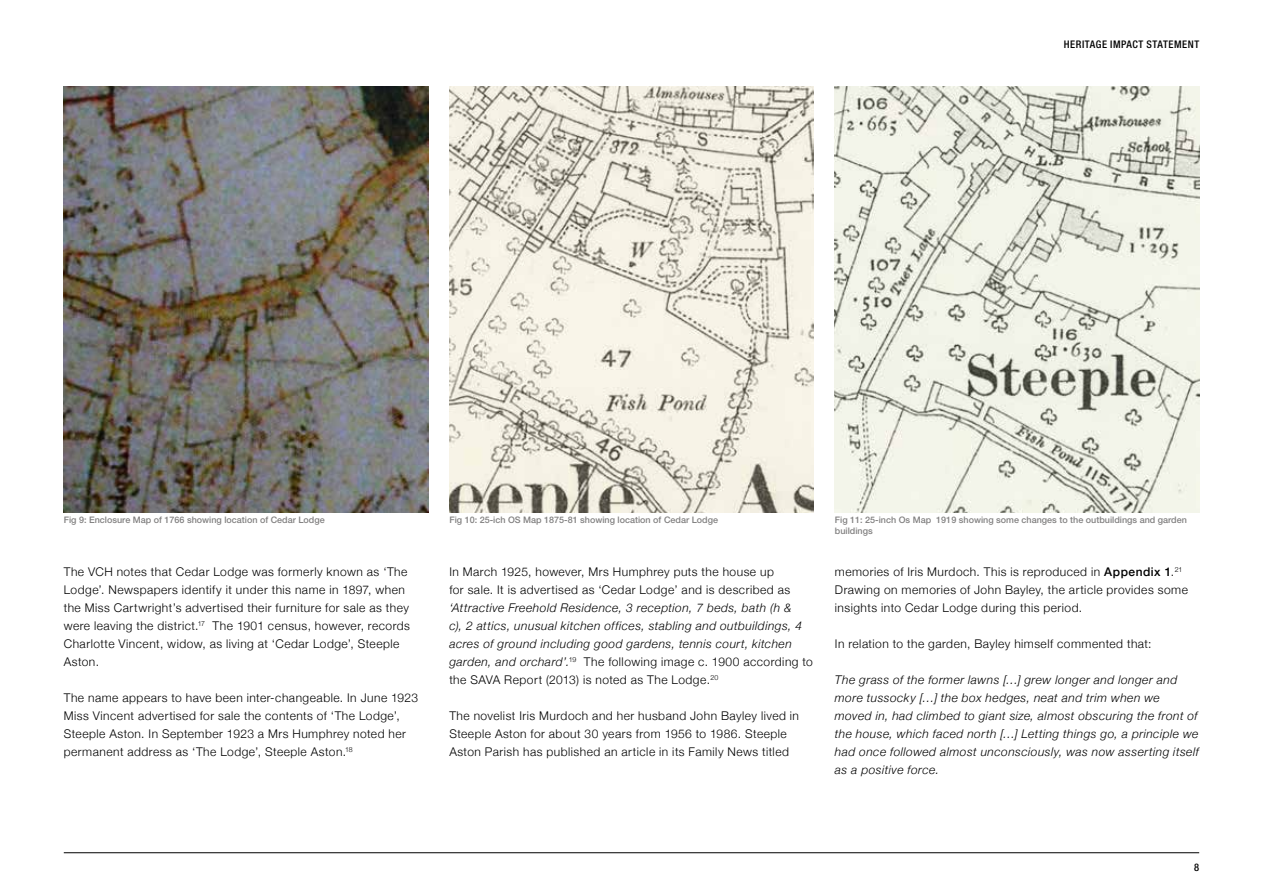
<style>
.page{position:relative;width:1263px;height:893px;background:#fff}
.page>*{position:absolute;margin:0;border:0;box-sizing:border-box;transform-origin:0 0}
.t1{font:300 12px/18px "Helvetica Neue";letter-spacing:.04em;color:#000}
.t2{font:italic 300 12px/18px "Helvetica Neue";letter-spacing:.04em;color:#000}
.t3{font:500 condensed 10.5px "Helvetica Neue LT Std";letter-spacing:.05em;color:#000}
.t4{font:500 9px/10.8px "Helvetica Neue LT Std";color:#818080}
.s1{font-weight:500}
.s2{font-style:normal}
</style>
<div class="page">
<hr style="left:64px;top:852px;width:1135px;height:1px;background:#000">
<img style="left:64px;top:86px;width:364px;height:427px">
<img style="left:449px;top:86px;width:365px;height:427px">
<img style="left:835px;top:86px;width:364px;height:427px">
<p class="t3" style="left:1064px;top:38px;width:137px">HERITAGE IMPACT STATEMENT</p>
<p class="t4" style="left:64px;top:515px;width:262px">Fig 9: Enclosure Map of 1766 showing location of Cedar Lodge</p>
<p class="t4" style="left:835px;top:515px;width:353px">Fig 11: 25-inch Os Map 1919 showing some changes to the outbuildings and garden buildings</p>
<p class="t1" style="left:64px;top:562px;width:348px">The VCH notes that Cedar Lodge was formerly known as ‘The Lodge’. Newspapers identify it under this name in 1897, when the Miss Cartwright’s advertised their furniture for sale as they were leaving the district.<sup>17</sup> The 1901 census, however, records Charlotte Vincent, widow, as living at ‘Cedar Lodge’, Steeple Aston.</p>
<p class="t1" style="left:64px;top:688px;width:356px">The name appears to have been inter-changeable. In June 1923<br>Miss Vincent advertised for sale the contents of ‘The Lodge’, Steeple Aston. In September 1923 a Mrs Humphrey noted her permanent address as ‘The Lodge’, Steeple Aston.<sup>18</sup></p>
<p class="t4" style="left:449px;top:515px;width:270px">Fig 10: 25-ich OS Map 1875-81 showing location of Cedar Lodge</p>
<p class="t1" style="left:835px;top:562px;width:354px">memories of Iris Murdoch. This is reproduced in <span class="s1">Appendix 1</span>.<sup>21<br></sup>Drawing on memories of John Bayley, the article provides some insights into Cedar Lodge during this period.</p>
<p class="t1" style="left:835px;top:634px;width:318px">In relation to the garden, Bayley himself commented that:</p>
<p class="t2" style="left:835px;top:670px;width:365px">The grass of the former lawns […] grew longer and longer and more tussocky […] the box hedges, neat and trim when we moved in, had climbed to giant size, almost obscuring the front of the house, which faced north […] Letting things go, a principle we had once followed almost unconsciously, was now asserting itself as a positive force.</p>
<p class="t1" style="left:449px;top:562px;width:342px">In March 1925, however, Mrs Humphrey puts the house up for sale. It is advertised as ‘Cedar Lodge’ and is described as</p>
<p class="t2" style="left:449px;top:598px;width:365px">‘Attractive Freehold Residence, 3 reception, 7 beds, bath (h &amp;<br>c), 2 attics, unusual kitchen offices, stabling and outbuildings, 4 acres of ground including good gardens, tennis court, kitchen garden, and orchard’.<sup>19</sup> <span class="s2">The following image c. 1900 according to the SAVA Report (2013) is noted as The Lodge.</span><sup>20</sup></p>
<p class="t1" style="left:449px;top:706px;width:351px">The novelist Iris Murdoch and her husband John Bayley lived in<br>Steeple Aston for about 30 years from 1956 to 1986. Steeple<br>Aston Parish has published an article in its Family News titled</p>
<p class="t3" style="left:1194px;top:860px;width:7px">8</p>
</div>
